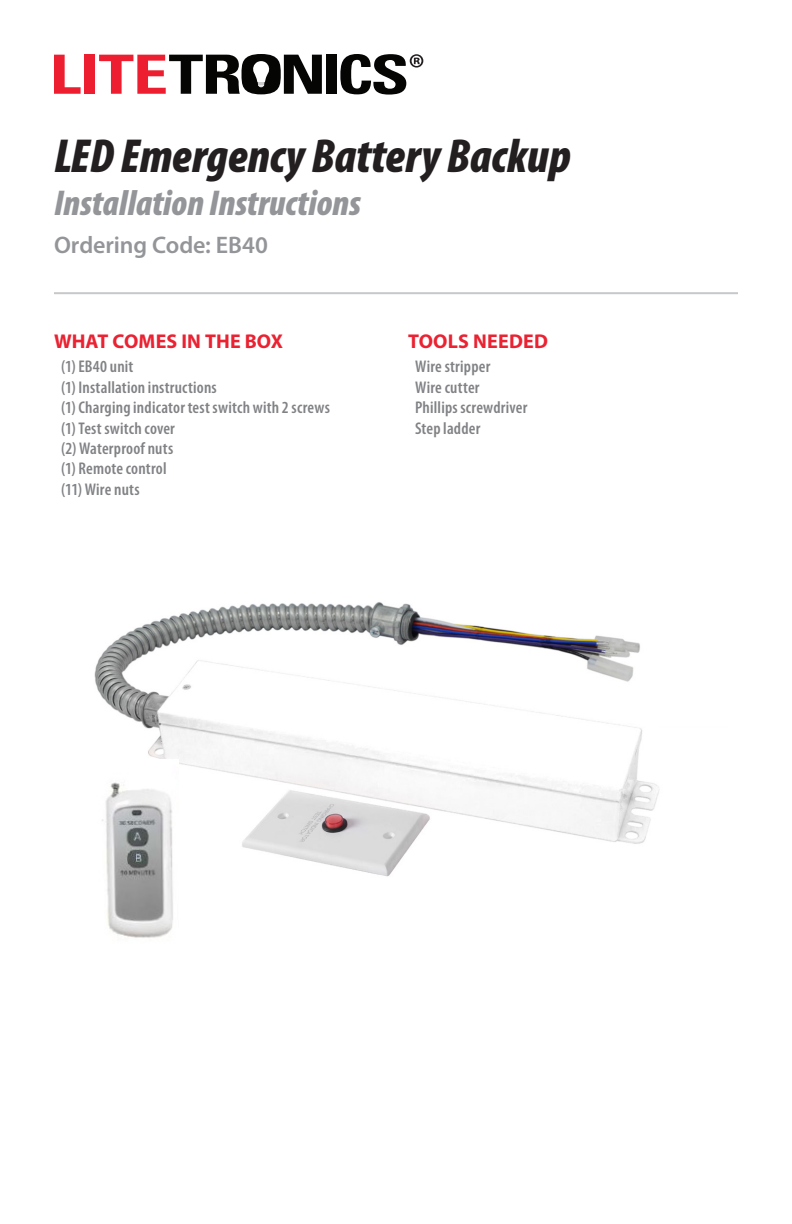
<style>
.page{position:relative;width:792px;height:1224px;background:#fff}
.page>*{position:absolute;margin:0;border:0;box-sizing:border-box;transform-origin:0 0}
.t1{font:italic 900 condensed 48px "Myriad Pro";color:#231f20}
.t2{font:italic 900 condensed 36px "Myriad Pro";color:#939598}
.t3{font:600 24px "Myriad Pro";letter-spacing:-.005em;color:#939598}
.t4{font:700 20px "Myriad Pro";letter-spacing:.01em;color:#ea2232}
.Numbers{font:600 condensed 17px "Myriad Pro";letter-spacing:.01em;color:#818285}
</style>
<div class="page">
<img style="left:94px;top:602px;width:565px;height:275px">
<img style="left:94px;top:760px;width:85px;height:178px">
<hr style="left:54px;top:292px;width:684px;height:2px;background:#c7c8ca">
<svg style="left:54px;top:55px;width:27px;height:39px"></svg>
<div style="left:85px;top:55px;width:10px;height:39px;background:#ec1e2f"></div>
<svg style="left:99px;top:54px;width:223px;height:40px"></svg>
<div style="left:327px;top:55px;width:10px;height:39px;background:#050504"></div>
<svg style="left:340px;top:54px;width:83px;height:41px"></svg>
<p class="t1" style="left:54px;top:131px;width:519px">LED Emergency Battery Backup</p>
<p class="t2" style="left:54px;top:184px;width:309px">Installation Instructions</p>
<p class="t3" style="left:54px;top:230px;width:216px">Ordering Code: EB40</p>
<p class="t4" style="left:54px;top:329px;width:231px">WHAT COMES IN THE BOX</p>
<p class="Numbers" style="left:61px;top:357px;width:74px">(1) EB40 unit</p>
<p class="Numbers" style="left:61px;top:378px;width:157px">(1) Installation instructions</p>
<p class="Numbers" style="left:61px;top:398px;width:270px">(1) Charging indicator test switch with 2 screws</p>
<p class="Numbers" style="left:61px;top:419px;width:115px">(1) Test switch cover</p>
<p class="Numbers" style="left:61px;top:439px;width:114px">(2) Waterproof nuts</p>
<p class="Numbers" style="left:61px;top:459px;width:107px">(1) Remote control</p>
<p class="Numbers" style="left:61px;top:480px;width:80px">(11) Wire nuts</p>
<p class="t4" style="left:408px;top:329px;width:141px">TOOLS NEEDED</p>
<p class="Numbers" style="left:415px;top:357px;width:77px">Wire stripper</p>
<p class="Numbers" style="left:415px;top:378px;width:66px">Wire cutter</p>
<p class="Numbers" style="left:415px;top:398px;width:114px">Phillips screwdriver</p>
<p class="Numbers" style="left:415px;top:419px;width:67px">Step ladder</p>
</div>
